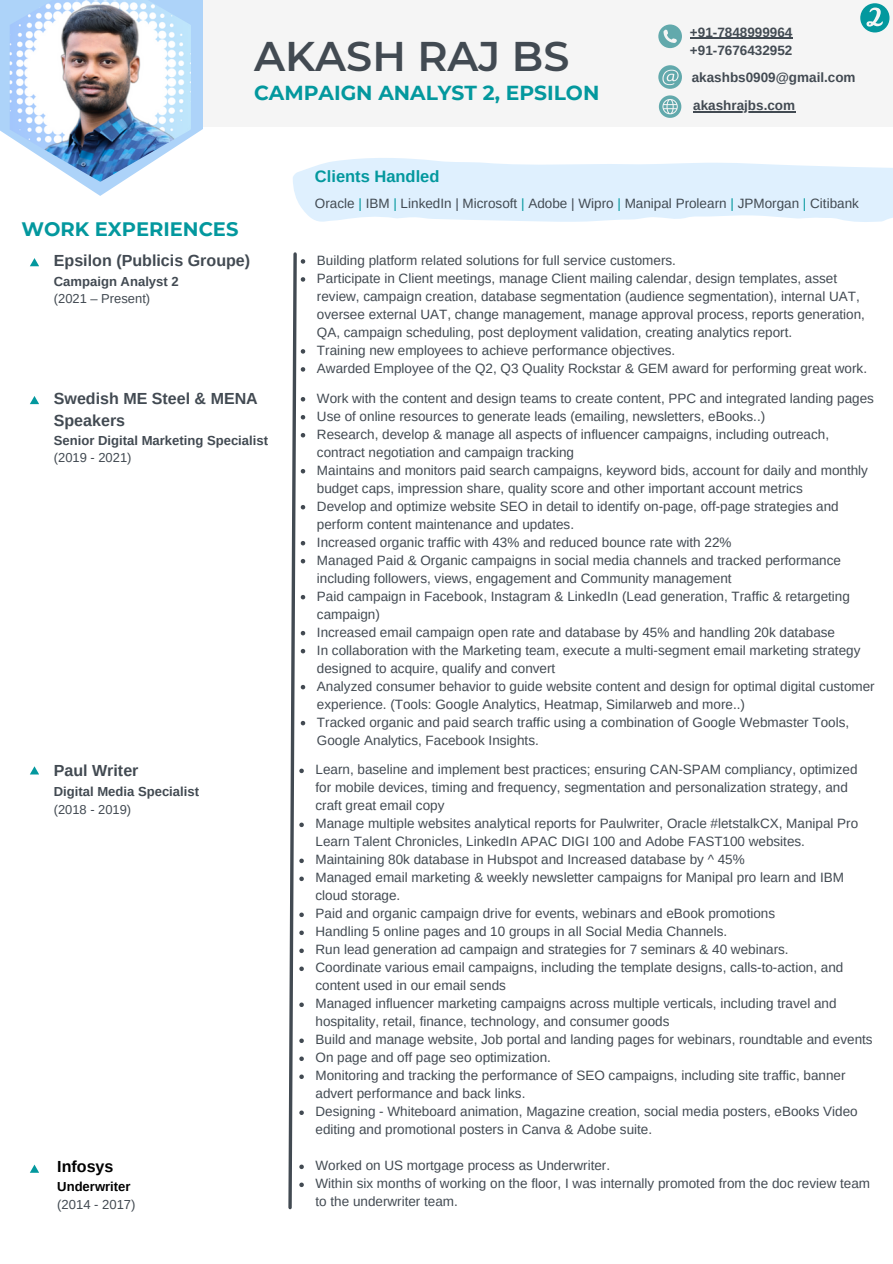
<style>
.page{position:relative;width:893px;height:1264px;background:#fff}
.page>*{position:absolute;margin:0;border:0;box-sizing:border-box;transform-origin:0 0}
.t1{font:600 41.4px "Montserrat";color:#424a52}
.t2{font:700 20.25px "Montserrat";color:#03989e}
.t3{font:700 19.5px "Montserrat";color:#03989e}
.t4{font:700 16.5px "Arimo";color:#03989e}
.t5{font:700 16.05px/21.6px "Arimo";color:#424a52}
.t6{font:700 16.05px "Arimo";color:#000}
.t7{font:13.5px/18px "Arimo";color:#424a52}
.t8{font:700 13.5px/18px "Arimo";color:#424a52}
.t9{font:700 13.05px "Arimo";color:#424a52}
.t10{font:700 13.05px "Arimo";color:#000}
.t11{font:13.05px "Arimo";color:#424a52}
.t12{font:12.9px "Arimo";color:#424a52}
.s1{color:#03989e}
</style>
<div class="page">
<div style="left:34px;top:0;width:858px;height:127px;background:#f5f5f5"></div>
<svg style="left:0;top:0;width:203px;height:196px"></svg>
<img style="left:10px;top:0;width:181px;height:182px">
<svg style="left:658px;top:24px;width:24px;height:24px"></svg>
<svg style="left:658px;top:65px;width:24px;height:24px"></svg>
<svg style="left:658px;top:95px;width:23px;height:23px"></svg>
<svg style="left:30px;top:258px;width:9px;height:8px"></svg>
<svg style="left:30px;top:396px;width:9px;height:8px"></svg>
<svg style="left:30px;top:766px;width:9px;height:8px"></svg>
<svg style="left:30px;top:1164px;width:9px;height:8px"></svg>
<svg style="left:860px;top:3px;width:29px;height:29px"></svg>
<svg style="left:293px;top:158px;width:599px;height:64px;background:#e3f2fe"></svg>
<hr style="left:690px;top:38px;width:102px;height:1px;background:#424a52">
<hr style="left:693px;top:112px;width:102px;height:1px;background:#424a52">
<svg style="left:288px;top:252px;width:17px;height:958px"></svg>
<h1 class="t1" style="left:254px;top:30px;width:317px">AKASH RAJ BS</h1>
<h2 class="t2" style="left:254px;top:80px;width:347px">CAMPAIGN ANALYST 2, EPSILON</h2>
<p class="t8" style="left:690px;top:23px;width:104px">+91-7848999964 +91-7676432952</p>
<p class="t8" style="left:691px;top:63px;width:165px;line-height:28.2px">akashbs0909@gmail.com akashrajbs.com</p>
<h3 class="t3" style="left:21px;top:217px;width:218px">WORK EXPERIENCES</h3>
<p class="t5" style="left:54px;top:250px;width:198px">Epsilon (Publicis Groupe)</p>
<p class="t9" style="left:54px;top:274px;width:126px">Campaign Analyst 2</p>
<p class="t12" style="left:54px;top:291px;width:98px">(2021 – Present)</p>
<p class="t5" style="left:54px;top:387px;width:205px">Swedish ME Steel &amp; MENA<br>Speakers</p>
<p class="t9" style="left:54px;top:433px;width:216px">Senior Digital Marketing Specialist</p>
<p class="t12" style="left:54px;top:450px;width:79px">(2019 - 2021)</p>
<p class="t5" style="left:54px;top:759px;width:86px">Paul Writer</p>
<p class="t9" style="left:54px;top:783px;width:147px">Digital Media Specialist</p>
<p class="t12" style="left:54px;top:802px;width:79px">(2018 - 2019)</p>
<p class="t6" style="left:57px;top:1157px;width:58px">Infosys</p>
<p class="t10" style="left:57px;top:1179px;width:75px">Underwriter</p>
<p class="t11" style="left:57px;top:1196px;width:80px">(2014 - 2017)</p>
<p class="t4" style="left:315px;top:167px;width:126px">Clients Handled</p>
<p class="t7" style="left:315px;top:194px;width:545px">Oracle <span class="s1">|</span> IBM <span class="s1">|</span> LinkedIn | Microsoft <span class="s1">|</span> Adobe | Wipro <span class="s1">|</span> Manipal Prolearn <span class="s1">|</span> JPMorgan <span class="s1">|</span> Citibank</p>
<p class="t7" style="left:317px;top:251px;width:551px">Building platform related solutions for full service customers.<br>Participate in Client meetings, manage Client mailing calendar, design templates, asset review, campaign creation, database segmentation (audience segmentation), internal UAT, oversee external UAT, change management, manage approval process, reports generation, QA, campaign scheduling, post deployment validation, creating analytics report.<br>Training new employees to achieve performance objectives.<br>Awarded Employee of the Q2, Q3 Quality Rockstar &amp; GEM award for performing great work.</p>
<p class="t7" style="left:317px;top:389px;width:559px">Work with the content and design teams to create content, PPC and integrated landing pages Use of online resources to generate leads (emailing, newsletters, eBooks..)<br>Research, develop &amp; manage all aspects of influencer campaigns, including outreach, contract negotiation and campaign tracking<br>Maintains and monitors paid search campaigns, keyword bids, account for daily and monthly budget caps, impression share, quality score and other important account metrics<br>Develop and optimize website SEO in detail to identify on-page, off-page strategies and perform content maintenance and updates.<br>Increased organic traffic with 43% and reduced bounce rate with 22%<br>Managed Paid &amp; Organic campaigns in social media channels and tracked performance including followers, views, engagement and Community management<br>Paid campaign in Facebook, Instagram &amp; LinkedIn (Lead generation, Traffic &amp; retargeting campaign)<br>Increased email campaign open rate and database by 45% and handling 20k database<br>In collaboration with the Marketing team, execute a multi-segment email marketing strategy designed to acquire, qualify and convert<br>Analyzed consumer behavior to guide website content and design for optimal digital customer experience. (Tools: Google Analytics, Heatmap, Similarweb and more..)<br>Tracked organic and paid search traffic using a combination of Google Webmaster Tools, Google Analytics, Facebook Insights.</p>
<p class="t7" style="left:315px;top:760px;width:558px">Learn, baseline and implement best practices; ensuring CAN-SPAM compliancy, optimized for mobile devices, timing and frequency, segmentation and personalization strategy, and craft great email copy<br>Manage multiple websites analytical reports for Paulwriter, Oracle #letstalkCX, Manipal Pro Learn Talent Chronicles, LinkedIn APAC DIGI 100 and Adobe FAST100 websites.<br>Maintaining 80k database in Hubspot and Increased database by ^ 45%<br>Managed email marketing &amp; weekly newsletter campaigns for Manipal pro learn and IBM cloud storage.<br>Paid and organic campaign drive for events, webinars and eBook promotions<br>Handling 5 online pages and 10 groups in all Social Media Channels.<br>Run lead generation ad campaign and strategies for 7 seminars &amp; 40 webinars.<br>Coordinate various email campaigns, including the template designs, calls-to-action, and content used in our email sends<br>Managed influencer marketing campaigns across multiple verticals, including travel and hospitality, retail, finance, technology, and consumer goods<br>Build and manage website, Job portal and landing pages for webinars, roundtable and events On page and off page seo optimization.<br>Monitoring and tracking the performance of SEO campaigns, including site traffic, banner advert performance and back links.<br>Designing - Whiteboard animation, Magazine creation, social media posters, eBooks Video editing and promotional posters in Canva &amp; Adobe suite.</p>
<p class="t7" style="left:315px;top:1156px;width:556px">Worked on US mortgage process as Underwriter.<br>Within six months of working on the floor, I was internally promoted from the doc review team to the underwriter team.</p>
</div>
